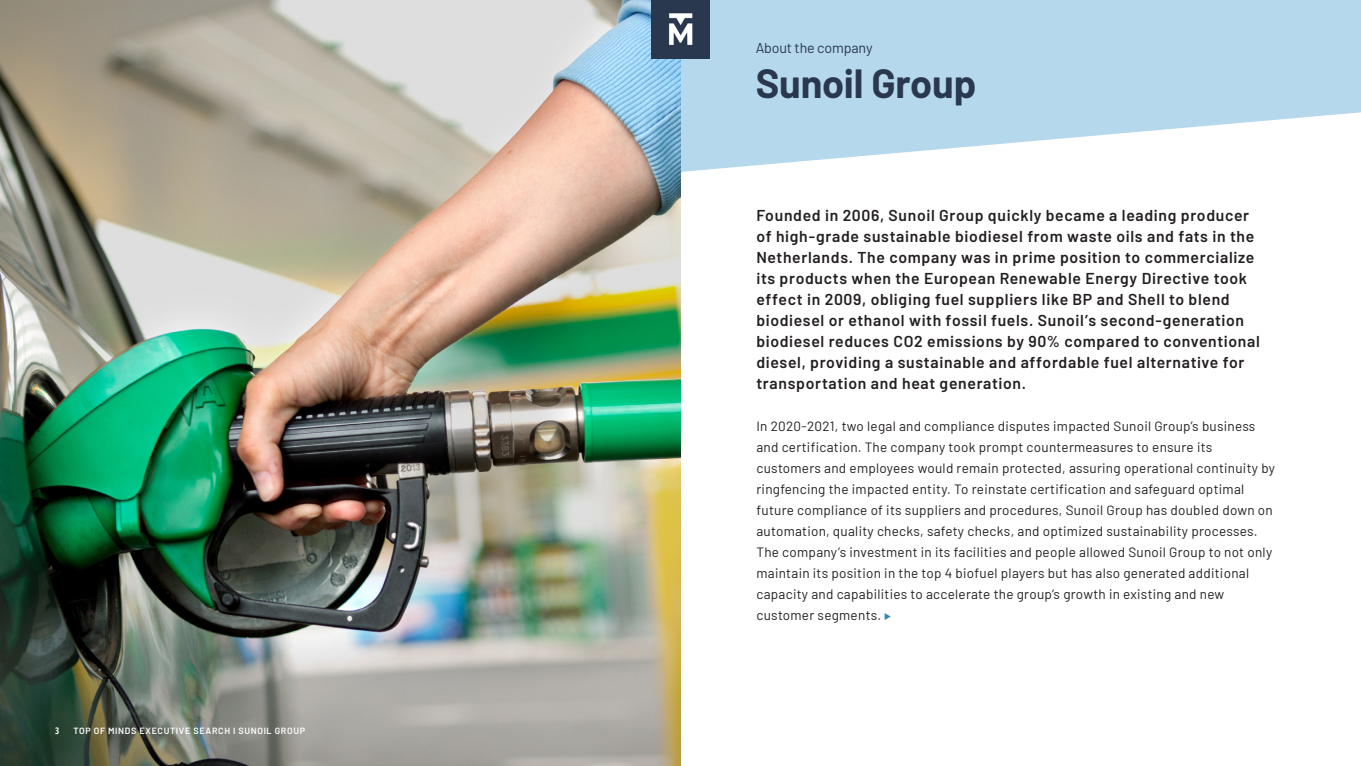
<style>
.page{position:relative;width:1361px;height:766px;background:#fff}
.page>*{position:absolute;margin:0;border:0;box-sizing:border-box;transform-origin:0 0}
.Page_header_kopie{font:700 39.75px "Barlow";letter-spacing:-.005em;color:#2a384e}
.t1{font:600 15.75px/21px "Barlow";letter-spacing:.04em;color:#231f20}
.t2{font:14.25px "Barlow";letter-spacing:-.01em;color:#2a384e}
.t3{font:13.5px/21px "Barlow";letter-spacing:.02em;color:#231f20}
.t4{font:600 9px "Barlow";letter-spacing:.07em;color:#fff}
.t5{font:700 condensed 9px "Open Sans";color:#fff}
</style>
<div class="page">
<svg style="left:680px;top:0;width:681px;height:231px;fill:#b6d8ec"></svg>
<img style="left:0;top:0;width:680px;height:765px">
<img style="left:651px;top:0;width:58px;height:58px">
<svg style="left:884px;top:613px;width:6px;height:6px"></svg>
<p class="t5" style="left:55px;top:724px;width:6px">3</p>
<p class="t4" style="left:73px;top:724px;width:233px">TOP OF MINDS EXECUTIVE SEARCH I SUNOIL GROUP</p>
<p class="t2" style="left:755px;top:37px;width:118px">About the company</p>
<p class="Page_header_kopie" style="left:755px;top:54px;width:222px">Sunoil Group</p>
<p class="t1" style="left:756px;top:203px;width:505px">Founded in 2006, Sunoil Group quickly became a leading producer of high-grade sustainable biodiesel from waste oils and fats in the Netherlands. The company was in prime position to commercialize its products when the European Renewable Energy Directive took effect in 2009, obliging fuel suppliers like BP and Shell to blend biodiesel or ethanol with fossil fuels. Sunoil’s second-generation biodiesel reduces CO2 emissions by 90% compared to conventional diesel, providing a sustainable and affordable fuel alternative for transportation and heat generation.</p>
<p class="t3" style="left:756px;top:414px;width:520px">In 2020-2021, two legal and compliance disputes impacted Sunoil Group’s business and certification. The company took prompt countermeasures to ensure its customers and employees would remain protected, assuring operational continuity by ringfencing the impacted entity. To reinstate certification and safeguard optimal future compliance of its suppliers and procedures, Sunoil Group has doubled down on automation, quality checks, safety checks, and optimized sustainability processes.<br>The company’s investment in its facilities and people allowed Sunoil Group to not only maintain its position in the top 4 biofuel players but has also generated additional capacity and capabilities to accelerate the group’s growth in existing and new customer segments.</p>
</div>
